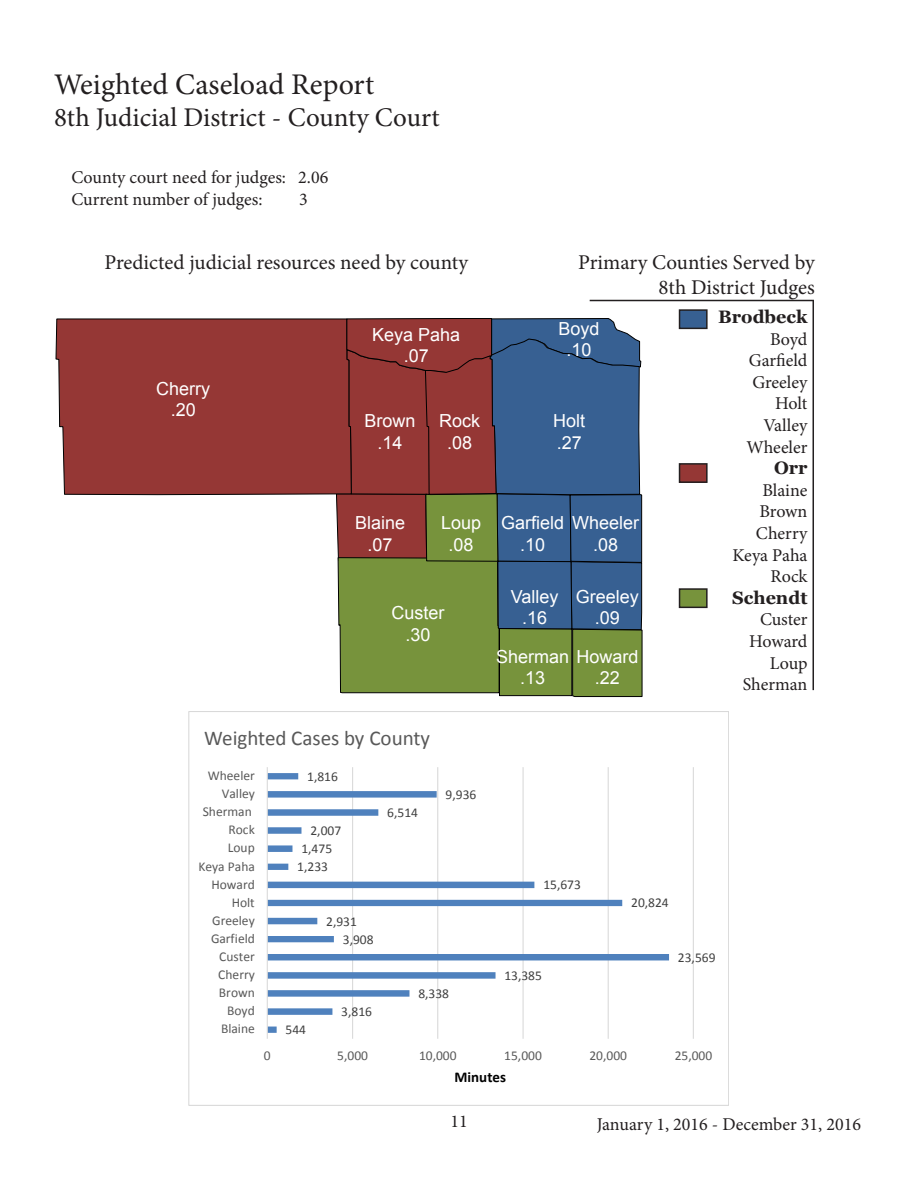
<style>
.page{position:relative;width:918px;height:1188px;background:#fff}
.page>*{position:absolute;margin:0;border:0;box-sizing:border-box;transform-origin:0 0}
.t1{font:30px "Minion Pro";color:#231f20}
.t2{font:27px "Minion Pro";color:#231f20}
.t3{font:21px "Minion Pro";color:#231f20}
.t4{font:21px "Calibri";color:#595959}
.t5{font:18px "Minion Pro";color:#231f20}
.t6{font:18px "Arial";color:#fff}
.t7{font:700 18px "Georgia";color:#231f20}
.t8{font:700 15px "Calibri";letter-spacing:.005em;color:#000}
.t9{font:13.5px "Calibri";color:#595959}
.t10{font:13.5px "Calibri";color:#404040}
</style>
<div class="page">
<div style="left:56px;top:319px;width:280px;height:176px;background:#953735"></div>
<svg style="left:336px;top:318px;width:306px;height:379px;background:#66635b"></svg>
<div style="left:680px;top:464px;width:27px;height:18px;background:#953735"></div>
<div style="left:679px;top:463px;width:29px;height:20px;border:2px solid #231f20"></div>
<div style="left:680px;top:310px;width:27px;height:18px;background:#376092"></div>
<div style="left:679px;top:309px;width:29px;height:20px;border:2px solid #231f20"></div>
<hr style="left:590px;top:300px;width:224px;height:1px;background:#231f20">
<hr style="left:813px;top:301px;width:1px;height:389px;background:#231f20">
<div style="left:680px;top:589px;width:27px;height:18px;background:#77933c"></div>
<div style="left:679px;top:588px;width:29px;height:20px;border:2px solid #231f20"></div>
<hr style="left:352px;top:767px;width:1px;height:272px;background:#d9d9d9">
<hr style="left:437px;top:767px;width:1px;height:272px;background:#d9d9d9">
<hr style="left:523px;top:767px;width:1px;height:272px;background:#d9d9d9">
<hr style="left:608px;top:767px;width:1px;height:272px;background:#d9d9d9">
<hr style="left:693px;top:767px;width:1px;height:272px;background:#d9d9d9">
<svg style="left:268px;top:773px;width:401px;height:260px"></svg>
<hr style="left:267px;top:767px;width:1px;height:272px;background:#d9d9d9">
<p class="t1" style="left:54px;top:64px;width:322px">Weighted Caseload Report</p>
<p class="t2" style="left:54px;top:100px;width:387px">8th Judicial District - County Court</p>
<p class="t5" style="left:71px;top:165px;width:258px">County court need for judges: 2.06</p>
<p class="t5" style="left:71px;top:187px;width:193px">Current number of judges:</p>
<p class="t5" style="left:299px;top:187px;width:10px">3</p>
<p class="t3" style="left:104px;top:248px;width:365px">Predicted judicial resources need by county</p>
<p class="t3" style="left:578px;top:248px;width:238px">Primary Counties Served by</p>
<p class="t3" style="left:659px;top:273px;width:158px">8th District Judges</p>
<p class="t6" style="left:156px;top:377px;width:55px">Cherry</p>
<p class="t6" style="left:171px;top:398px;width:27px">.20</p>
<p class="t6" style="left:372px;top:323px;width:90px">Keya Paha</p>
<p class="t6" style="left:404px;top:344px;width:27px">.07</p>
<p class="t6" style="left:365px;top:409px;width:53px">Brown</p>
<p class="t6" style="left:378px;top:431px;width:27px">.14</p>
<p class="t6" style="left:439px;top:409px;width:43px">Rock</p>
<p class="t6" style="left:447px;top:431px;width:27px">.08</p>
<p class="t6" style="left:355px;top:511px;width:52px">Blaine</p>
<p class="t6" style="left:368px;top:533px;width:27px">.07</p>
<p class="t6" style="left:441px;top:511px;width:42px">Loup</p>
<p class="t6" style="left:449px;top:533px;width:27px">.08</p>
<p class="t6" style="left:391px;top:601px;width:55px">Custer</p>
<p class="t6" style="left:405px;top:623px;width:27px">.30</p>
<p class="t4" style="left:204px;top:725px;width:227px">Weighted Cases by County</p>
<p class="t9" style="left:208px;top:767px;width:49px">Wheeler</p>
<p class="t10" style="left:307px;top:768px;width:32px">1,816</p>
<p class="t9" style="left:222px;top:785px;width:35px">Valley</p>
<p class="t10" style="left:446px;top:786px;width:32px">9,936</p>
<p class="t9" style="left:203px;top:803px;width:51px">Sherman</p>
<p class="t10" style="left:387px;top:804px;width:32px">6,514</p>
<p class="t9" style="left:229px;top:821px;width:28px">Rock</p>
<p class="t10" style="left:310px;top:822px;width:32px">2,007</p>
<p class="t9" style="left:228px;top:839px;width:29px">Loup</p>
<p class="t10" style="left:301px;top:840px;width:32px">1,475</p>
<p class="t9" style="left:199px;top:857px;width:58px">Keya Paha</p>
<p class="t10" style="left:297px;top:858px;width:32px">1,233</p>
<p class="t9" style="left:211px;top:876px;width:45px">Howard</p>
<p class="t9" style="left:232px;top:894px;width:25px">Holt</p>
<p class="t9" style="left:212px;top:912px;width:44px">Greeley</p>
<p class="t10" style="left:326px;top:913px;width:32px">2,931</p>
<p class="t9" style="left:211px;top:930px;width:45px">Garfield</p>
<p class="t10" style="left:343px;top:931px;width:32px">3,908</p>
<p class="t9" style="left:219px;top:948px;width:37px">Custer</p>
<p class="t9" style="left:218px;top:966px;width:38px">Cherry</p>
<p class="t9" style="left:219px;top:984px;width:37px">Brown</p>
<p class="t10" style="left:418px;top:985px;width:32px">8,338</p>
<p class="t9" style="left:227px;top:1002px;width:29px">Boyd</p>
<p class="t10" style="left:341px;top:1003px;width:32px">3,816</p>
<p class="t9" style="left:221px;top:1020px;width:35px">Blaine</p>
<p class="t10" style="left:286px;top:1021px;width:22px">544</p>
<p class="t6" style="left:558px;top:317px;width:43px">Boyd</p>
<p class="t6" style="left:566px;top:338px;width:27px">.10</p>
<p class="t6" style="left:553px;top:409px;width:34px">Holt</p>
<p class="t6" style="left:557px;top:431px;width:27px">.27</p>
<p class="t6" style="left:501px;top:511px;width:139px">Garfield Wheeler</p>
<p class="t6" style="left:520px;top:533px;width:27px">.10</p>
<p class="t6" style="left:511px;top:584px;width:49px">Valley</p>
<p class="t6" style="left:522px;top:606px;width:27px">.16</p>
<p class="t6" style="left:593px;top:533px;width:27px">.08</p>
<p class="t6" style="left:576px;top:584px;width:65px">Greeley</p>
<p class="t6" style="left:595px;top:606px;width:27px">.09</p>
<p class="t6" style="left:496px;top:645px;width:144px">Sherman Howard</p>
<p class="t6" style="left:520px;top:666px;width:27px">.13</p>
<p class="t6" style="left:595px;top:666px;width:27px">.22</p>
<p class="t7" style="left:718px;top:305px;width:91px">Brodbeck</p>
<p class="t5" style="left:770px;top:327px;width:39px">Boyd</p>
<p class="t5" style="left:749px;top:348px;width:60px">Garfield</p>
<p class="t5" style="left:752px;top:370px;width:57px">Greeley</p>
<p class="t5" style="left:775px;top:392px;width:34px">Holt</p>
<p class="t5" style="left:763px;top:413px;width:46px">Valley</p>
<p class="t5" style="left:746px;top:435px;width:63px">Wheeler</p>
<p class="t7" style="left:774px;top:456px;width:35px">Orr</p>
<p class="t5" style="left:762px;top:478px;width:47px">Blaine</p>
<p class="t5" style="left:759px;top:500px;width:50px">Brown</p>
<p class="t5" style="left:756px;top:521px;width:53px">Cherry</p>
<p class="t5" style="left:733px;top:543px;width:76px">Keya Paha</p>
<p class="t5" style="left:770px;top:564px;width:39px">Rock</p>
<p class="t7" style="left:732px;top:586px;width:77px">Schendt</p>
<p class="t5" style="left:760px;top:608px;width:49px">Custer</p>
<p class="t5" style="left:749px;top:629px;width:60px">Howard</p>
<p class="t5" style="left:770px;top:651px;width:39px">Loup</p>
<p class="t5" style="left:743px;top:672px;width:66px">Sherman</p>
<p class="t10" style="left:543px;top:876px;width:39px">15,673</p>
<p class="t10" style="left:504px;top:967px;width:39px">13,385</p>
<p class="t10" style="left:631px;top:894px;width:39px">20,824</p>
<p class="t10" style="left:678px;top:949px;width:39px">23,569</p>
<p class="t9" style="left:264px;top:1047px;width:8px">0</p>
<p class="t9" style="left:337px;top:1047px;width:32px">5,000</p>
<p class="t9" style="left:419px;top:1047px;width:39px">10,000</p>
<p class="t9" style="left:504px;top:1047px;width:39px">15,000</p>
<p class="t9" style="left:589px;top:1047px;width:39px">20,000</p>
<p class="t9" style="left:675px;top:1047px;width:39px">25,000</p>
<p class="t8" style="left:454px;top:1068px;width:53px">Minutes</p>
<p class="t5" style="left:450px;top:1109px;width:19px">11</p>
<p class="t5" style="left:597px;top:1112px;width:266px">January 1, 2016 - December 31, 2016</p>
</div>
